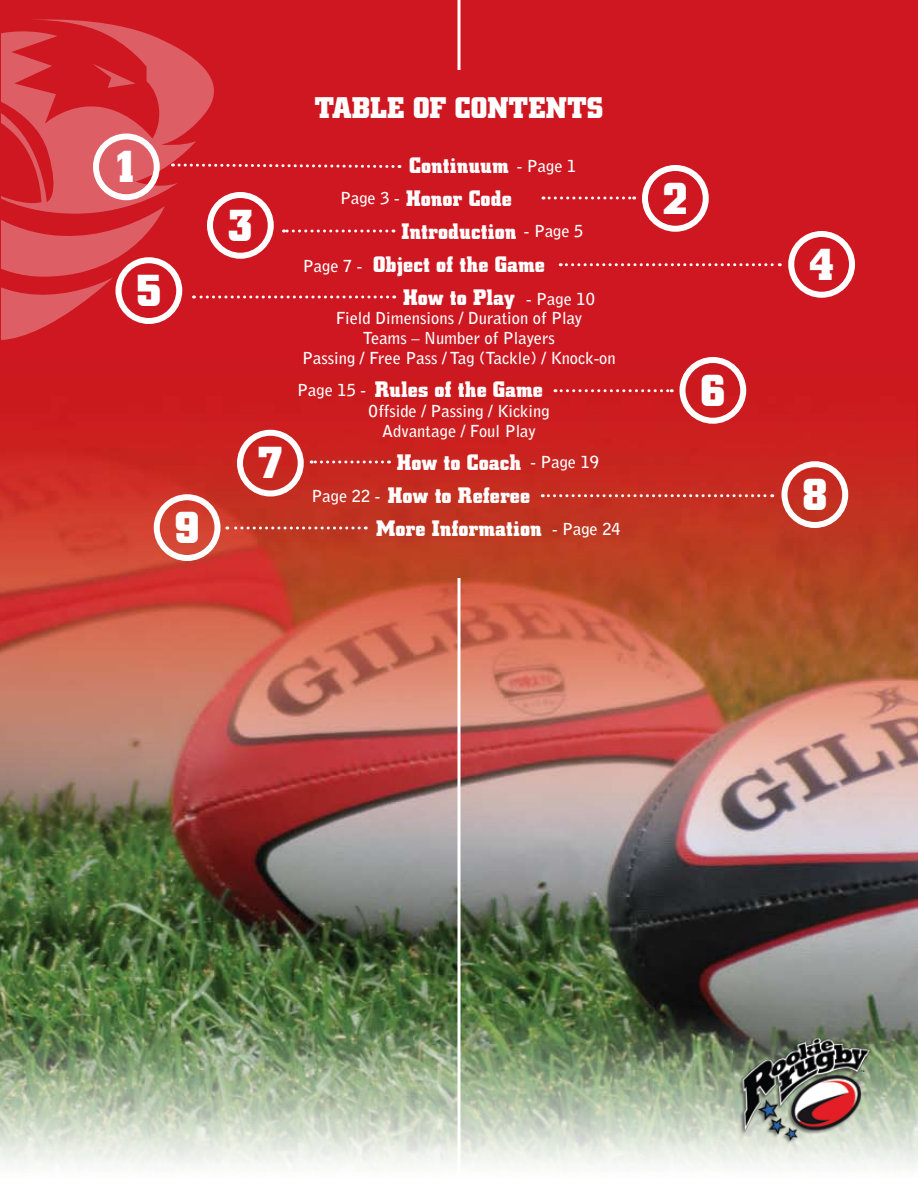
<style>
.page{position:relative;width:918px;height:1188px;background:#fff}
.page>*{position:absolute;margin:0;border:0;box-sizing:border-box;transform-origin:0 0}
.t1{font:700 45px "Square Slabserif 711 BT";color:#fff}
.t2{font:700 30px "Square Slabserif 711 BT";color:#fff}
.t3{font:700 22.5px/33px "Square Slabserif 711 BT";color:#fff;text-align:center}
.t4{font:700 16.5px/19.8px "Bell Gothic Std";color:#fff;text-align:center}
</style>
<div class="page">
<img style="left:0;top:0;width:918px;height:978px">
<hr style="left:458px;top:0;width:2px;height:70px;background:#fff">
<img style="left:0;top:978px;width:918px;height:190px">
<hr style="left:458px;top:578px;width:2px;height:610px;background:#fff">
<div style="left:207px;top:192px;width:67px;height:67px;border:6px solid #fff;border-radius:50%"></div>
<div style="left:237px;top:430px;width:67px;height:66px;border:6px solid #fff;border-radius:50%"></div>
<div style="left:154px;top:494px;width:66px;height:67px;border:6px solid #fff;border-radius:50%"></div>
<div style="left:642px;top:165px;width:67px;height:67px;border:6px solid #fff;border-radius:50%"></div>
<div style="left:788px;top:231px;width:67px;height:67px;border:6px solid #fff;border-radius:50%"></div>
<div style="left:680px;top:357px;width:66px;height:67px;border:6px solid #fff;border-radius:50%"></div>
<div style="left:782px;top:461px;width:66px;height:67px;border:6px solid #fff;border-radius:50%"></div>
<svg style="left:215px;top:162px;width:185px;height:7px"></svg>
<svg style="left:284px;top:230px;width:103px;height:2px"></svg>
<svg style="left:215px;top:296px;width:173px;height:2px"></svg>
<svg style="left:311px;top:460px;width:78px;height:4px"></svg>
<svg style="left:227px;top:526px;width:132px;height:4px"></svg>
<svg style="left:542px;top:494px;width:231px;height:3px"></svg>
<svg style="left:555px;top:389px;width:117px;height:3px"></svg>
<svg style="left:560px;top:263px;width:220px;height:3px"></svg>
<svg style="left:543px;top:196px;width:92px;height:4px"></svg>
<svg style="left:2px;top:18px;width:213px;height:322px;background:#d63c45"></svg>
<img style="left:735px;top:1034px;width:142px;height:113px">
<h1 class="t1" style="left:114px;top:139px;width:26px">1</h1>
<h1 class="t1" style="left:136px;top:263px;width:26px">5</h1>
<h1 class="t1" style="left:175px;top:500px;width:26px">9</h1>
<h1 class="t1" style="left:228px;top:197px;width:26px">3</h1>
<h1 class="t1" style="left:258px;top:435px;width:26px">7</h1>
<h2 class="t2" style="left:314px;top:89px;width:291px">TABLE OF CONTENTS</h2>
<h3 class="t3" style="left:373px;top:148px;width:173px">Continuum<br>Honor Code<br>Introduction<br>Object of the Game<br>How to Play</h3>
<p class="t4" style="left:302px;top:309px;width:315px">Field Dimensions / Duration of Play<br>Teams – Number of Players<br>Passing / Free Pass / Tag (Tackle) / Knock-on</p>
<h3 class="t3" style="left:375px;top:372px;width:170px">Rules of the Game</h3>
<p class="t4" style="left:368px;top:401px;width:183px">Offside / Passing / Kicking<br>Advantage / Foul Play</p>
<h3 class="t3" style="left:376px;top:445px;width:167px">How to Coach<br>How to Referee<br>More Information</h3>
<p class="t4" style="left:517px;top:157px;width:61px">- Page 1</p>
<p class="t4" style="left:340px;top:188px;width:61px">Page 3 -</p>
<p class="t4" style="left:524px;top:222px;width:61px">- Page 5</p>
<p class="t4" style="left:303px;top:256px;width:61px">Page 7 -</p>
<p class="t4" style="left:526px;top:289px;width:70px">- Page 10</p>
<p class="t4" style="left:297px;top:381px;width:70px">Page 15 -</p>
<p class="t4" style="left:530px;top:452px;width:70px">- Page 19</p>
<p class="t4" style="left:312px;top:486px;width:70px">Page 22 -</p>
<p class="t4" style="left:552px;top:519px;width:70px">- Page 24</p>
<h1 class="t1" style="left:663px;top:170px;width:26px">2</h1>
<h1 class="t1" style="left:700px;top:362px;width:26px">6</h1>
<h1 class="t1" style="left:809px;top:236px;width:26px">4</h1>
<h1 class="t1" style="left:802px;top:467px;width:26px">8</h1>
</div>
